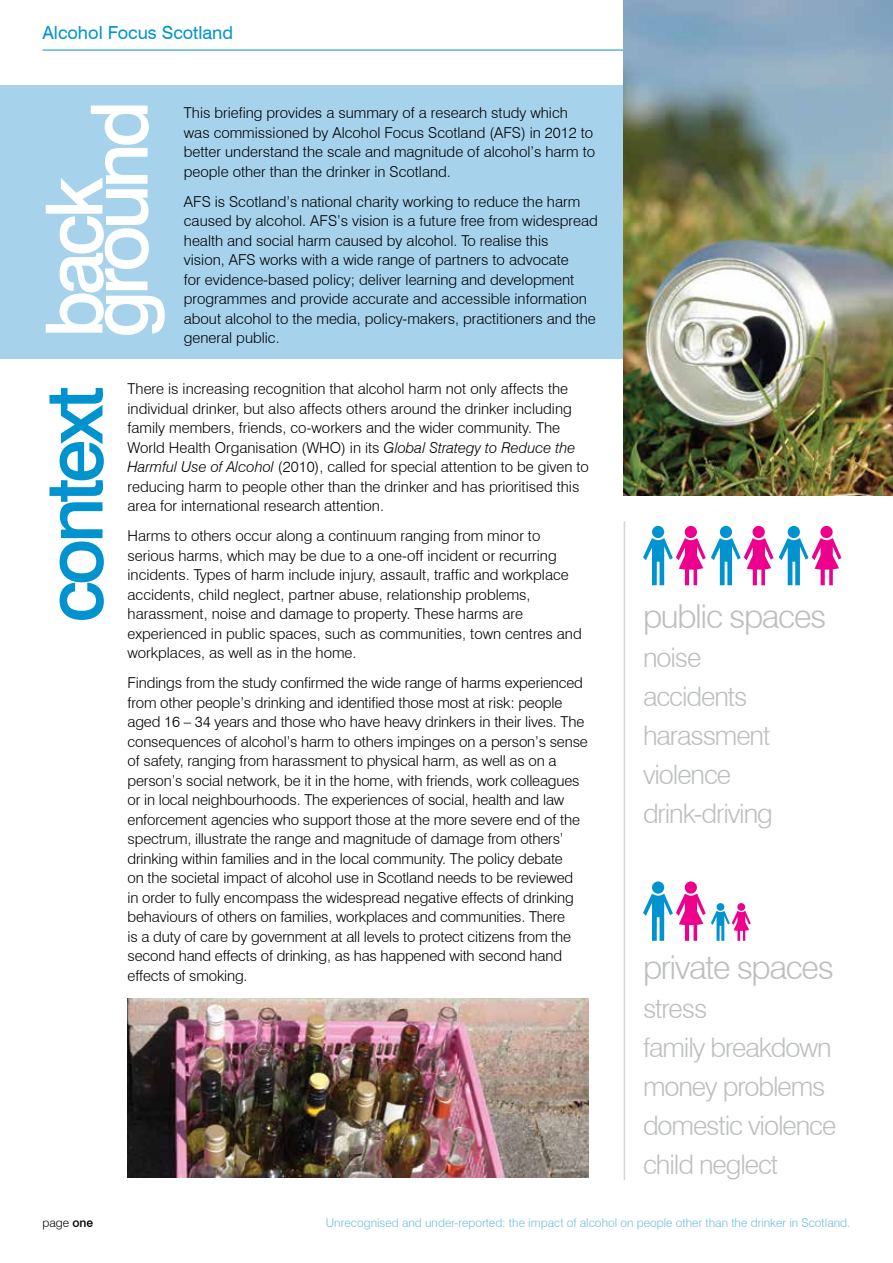
<style>
.page{position:relative;width:893px;height:1263px;background:#fff}
.page>*{position:absolute;margin:0;border:0;box-sizing:border-box;transform-origin:0 0}
.t1{font:500 78.9px "Swiss 721 BT";letter-spacing:-.06em;color:#fff}
.t2{font:500 78.9px "Swiss 721 BT";letter-spacing:-.06em;color:#0093d0}
.t3{font:300 33px "Swiss 721 BT";letter-spacing:-.04em;color:#bcbec0}
.t4{font:300 27px/39px "Swiss 721 BT";letter-spacing:-.04em;color:#bcbec0}
.t5{font:18px "Swiss 721 BT";color:#0093d0}
.t6{font:300 15px/19.5px "Swiss 721 BT";color:#000}
.t7{font:300 12px "Swiss 721 BT";color:#6dbce3}
.t8{font:300 12px "Swiss 721 BT";color:#000}
.s1{font-style:italic}
.s2{font-weight:500}
</style>
<div class="page">
<div style="left:820px;top:526px;width:13px;height:12px;background:#ec008c;border-radius:50%"></div>
<div style="left:0;top:85px;width:893px;height:274px;background:#a6d2ec"></div>
<hr style="left:624px;top:521px;width:1px;height:659px;background:#d1d3d4">
<img style="left:128px;top:998px;width:461px;height:180px">
<div style="left:652px;top:526px;width:12px;height:12px;background:#0093d0;border-radius:50%"></div>
<div style="left:685px;top:526px;width:12px;height:12px;background:#ec008c;border-radius:50%"></div>
<div style="left:720px;top:526px;width:12px;height:12px;background:#0093d0;border-radius:50%"></div>
<div style="left:753px;top:526px;width:12px;height:12px;background:#ec008c;border-radius:50%"></div>
<div style="left:788px;top:526px;width:12px;height:12px;background:#0093d0;border-radius:50%"></div>
<svg style="left:643px;top:538px;width:198px;height:47px"></svg>
<div style="left:652px;top:881px;width:12px;height:13px;background:#0093d0;border-radius:50%"></div>
<div style="left:685px;top:881px;width:12px;height:13px;background:#ec008c;border-radius:50%"></div>
<svg style="left:643px;top:894px;width:108px;height:47px"></svg>
<hr style="left:43px;top:50px;width:807px;height:1px;background:#0093d0">
<img style="left:624px;top:0;width:269px;height:495px">
<p class="t5" style="left:43px;top:22px;width:192px">Alcohol Focus Scotland</p>
<h1 class="t1" style="left:72px;top:338px;width:239px;rotate:-90deg">ground</h1>
<h1 class="t1" style="left:26px;top:338px;width:163px;rotate:-90deg">back</h1>
<p class="t6" style="left:184px;top:103px;width:413px">This briefing provides a summary of a research study which was commissioned by Alcohol Focus Scotland (AFS) in 2012 to better understand the scale and magnitude of alcohol’s harm to people other than the drinker in Scotland.</p>
<p class="t6" style="left:184px;top:192px;width:415px">AFS is Scotland’s national charity working to reduce the harm caused by alcohol. AFS’s vision is a future free from widespread health and social harm caused by alcohol. To realise this<br>vision, AFS works with a wide range of partners to advocate<br>for evidence-based policy; deliver learning and development programmes and provide accurate and accessible information about alcohol to the media, policy-makers, practitioners and the</p>
<p class="t6" style="left:184px;top:328px;width:97px">general public.</p>
<h1 class="t2" style="left:27px;top:623px;width:238px;rotate:-90deg">context</h1>
<p class="t6" style="left:128px;top:379px;width:463px">There is increasing recognition that alcohol harm not only affects the individual drinker, but also affects others around the drinker including family members, friends, co-workers and the wider community. The World Health Organisation (WHO) in its <span class="s1">Global Strategy to Reduce the Harmful Use of Alcohol</span> (2010), called for special attention to be given to reducing harm to people other than the drinker and has prioritised this area for international research attention.</p>
<p class="t6" style="left:128px;top:526px;width:456px">Harms to others occur along a continuum ranging from minor to serious harms, which may be due to a one-off incident or recurring incidents. Types of harm include injury, assault, traffic and workplace accidents, child neglect, partner abuse, relationship problems, harassment, noise and damage to property. These harms are experienced in public spaces, such as communities, town centres and workplaces, as well as in the home.</p>
<p class="t6" style="left:128px;top:673px;width:462px">Findings from the study confirmed the wide range of harms experienced from other people’s drinking and identified those most at risk: people aged 16 – 34 years and those who have heavy drinkers in their lives. The consequences of alcohol’s harm to others impinges on a person’s sense of safety, ranging from harassment to physical harm, as well as on a person’s social network, be it in the home, with friends, work colleagues or in local neighbourhoods. The experiences of social, health and law enforcement agencies who support those at the more severe end of the spectrum, illustrate the range and magnitude of damage from others’ drinking within families and in the local community. The policy debate<br>on the societal impact of alcohol use in Scotland needs to be reviewed in order to fully encompass the widespread negative effects of drinking behaviours of others on families, workplaces and communities. There<br>is a duty of care by government at all levels to protect citizens from the second hand effects of drinking, as has happened with second hand effects of smoking.</p>
<h2 class="t3" style="left:643px;top:596px;width:185px">public spaces</h2>
<h3 class="t4" style="left:643px;top:637px;width:131px">noise accidents harassment violence drink-driving</h3>
<h2 class="t3" style="left:643px;top:947px;width:192px">private spaces</h2>
<h3 class="t4" style="left:643px;top:988px;width:195px">stress<br>family breakdown money problems domestic violence child neglect</h3>
<p class="t8" style="left:43px;top:1215px;width:52px">page <span class="s2">one</span></p>
<p class="t7" style="left:326px;top:1215px;width:526px">Unrecognised and under-reported: the impact of alcohol on people other than the drinker in Scotland.</p>
</div>
